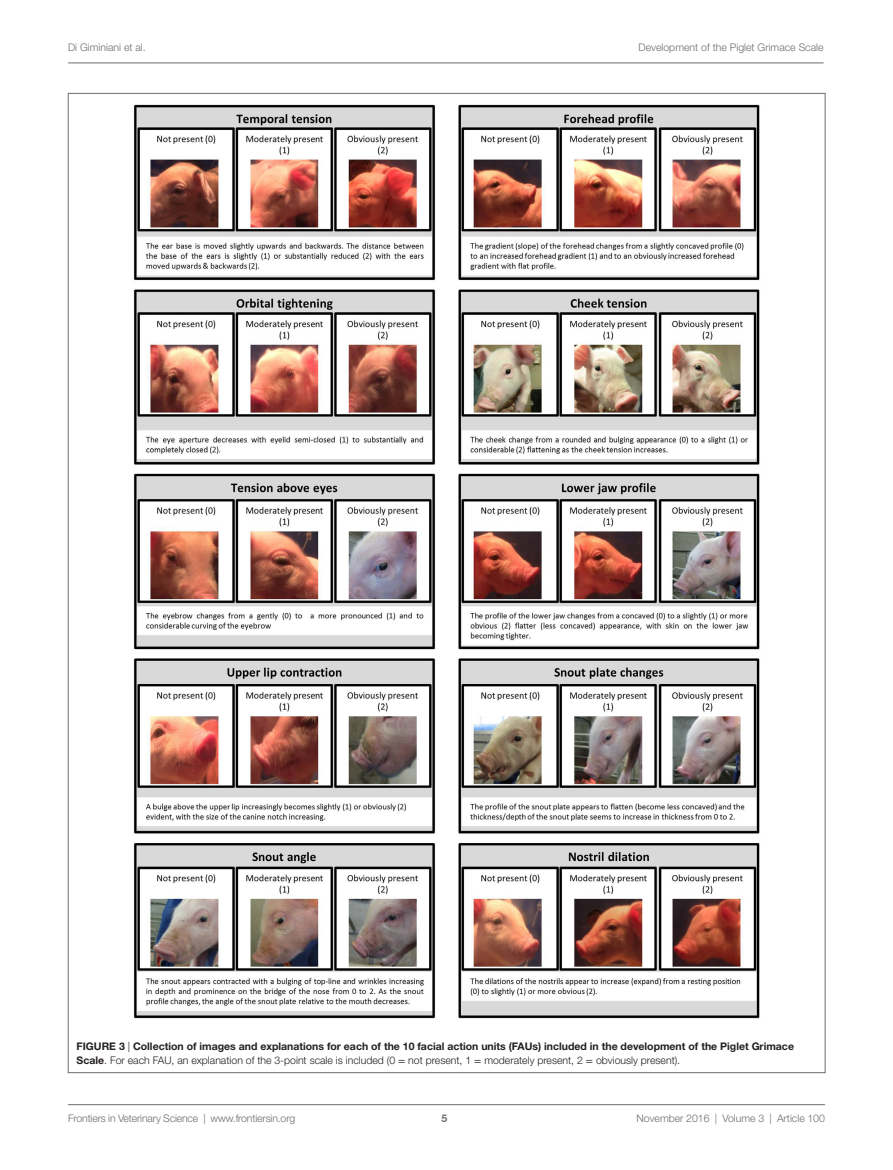
<style>
.page{position:relative;width:893px;height:1170px;background:#fff}
.page>*{position:absolute;margin:0;border:0;box-sizing:border-box;transform-origin:0 0}
.t1{font:700 10.5px/14.2px "Helvetica Neue LT Std";color:#231f20}
.t2{font:300 10.5px "Helvetica Neue LT Std";color:#6c6d70}
.t3{font:700 10.5px "Helvetica Neue LT Std";color:#6c6d70}
.s1{font-weight:300}
.s2{font-family:"STIX General";font-weight:400}
</style>
<div class="page">
<img style="left:133px;top:105px;width:627px;height:914px">
<hr style="left:68px;top:1104px;width:757px;height:1px;background:#6c6d70">
<hr style="left:68px;top:63px;width:755px;height:1px;background:#6c6d70">
<p class="t2" style="left:68px;top:41px;width:79px">Di Giminiani et al.</p>
<p class="t2" style="left:639px;top:41px;width:186px">Development of the Piglet Grimace Scale</p>
<p class="t1" style="left:77px;top:1038px;width:719px">FIG URE 3 <span class="s1">|</span> Collection of images and explanations for each of the 10 facial action units (FAUs) included in the development of the Piglet Grimace<br>Scale<span class="s1">. For each FAU, an explanation of the 3-point scale is included (0</span> <span class="s2">=</span> <span class="s1">not present, 1</span> <span class="s2">=</span> <span class="s1">moderately present, 2</span> <span class="s2">=</span> <span class="s1">obviously present).</span></p>
<p class="t2" style="left:68px;top:1111px;width:229px">Frontiers in Veterinary Science | www.frontiersin.org</p>
<p class="t2" style="left:636px;top:1111px;width:190px">November 2016 | Volume 3 | Article 100</p>
<p class="t3" style="left:441px;top:1111px;width:7px">5</p>
</div>
